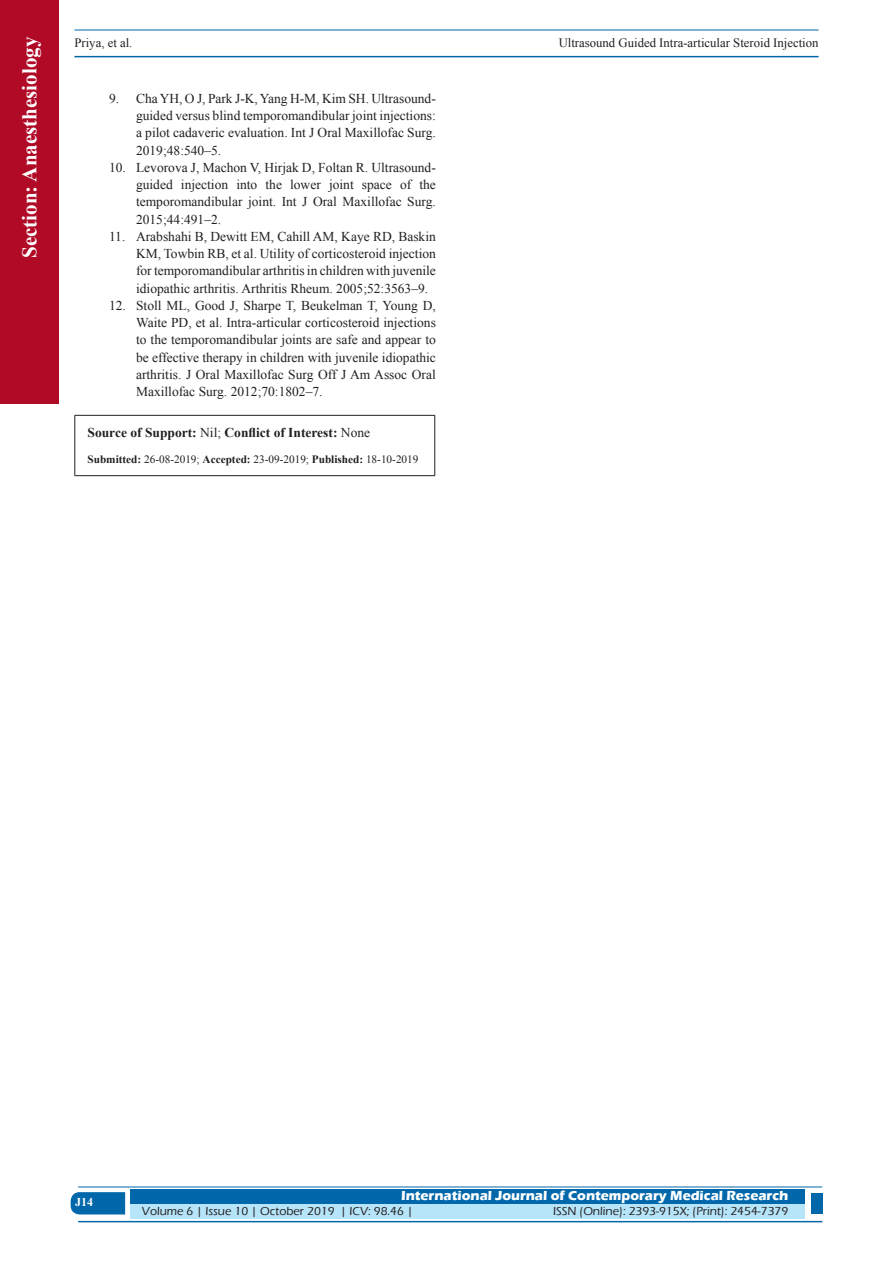
<style>
.page{position:relative;width:893px;height:1263px;background:#fff}
.page>*{position:absolute;margin:0;border:0;box-sizing:border-box;transform-origin:0 0}
.t1{font:700 21px "Times New Roman";color:#fff}
.t2{font:13.5px/17.2px "Times New Roman";color:#231f20;text-align:justify}
.t3{font:700 13.5px "Eras ITC";color:#fff}
.SOS_New{font:700 13.5px "Times New Roman";color:#231f20}
.t4{font:12.75px "Times New Roman";color:#231f20}
.t5{font:500 12px "Eras ITC";color:#231f20}
.t6{font:700 12px "Times New Roman";color:#fff}
.SOS_New-2{font:11.25px "Times New Roman";color:#231f20}
.s1{font-weight:400}
.s2{font-weight:700}
</style>
<div class="page">
<hr style="left:74px;top:30px;width:745px;height:1px;background:#0067aa">
<hr style="left:74px;top:56px;width:745px;height:1px;background:#0067aa">
<svg style="left:71px;top:1192px;width:54px;height:22px"></svg>
<div style="left:130px;top:1189px;width:674px;height:15px;background:#0067aa"></div>
<div style="left:130px;top:1204px;width:674px;height:15px;background:#b6e4f9"></div>
<hr style="left:78px;top:1186px;width:744px;height:1px;background:#0067aa">
<hr style="left:78px;top:1221px;width:744px;height:1px;background:#0067aa">
<div style="left:811px;top:1193px;width:11px;height:21px;background:#0067aa"></div>
<div style="left:0;top:0;width:59px;height:404px;background:#b00a27"></div>
<hr style="left:74px;top:415px;width:361px;height:1px;background:#231f20">
<hr style="left:74px;top:416px;width:1px;height:59px;background:#231f20">
<hr style="left:434px;top:416px;width:1px;height:59px;background:#231f20">
<hr style="left:74px;top:475px;width:361px;height:1px;background:#231f20">
<h1 class="t1" style="left:15px;top:258px;width:223px;rotate:-90deg">Section: Anaesthesiology</h1>
<p class="t4" style="left:74px;top:35px;width:60px">Priya, et al.</p>
<p class="t4" style="left:559px;top:35px;width:261px">Ultrasound Guided Intra-articular Steroid Injection</p>
<p class="t2" style="left:136px;top:90px;width:301px;text-indent:-27px">9. Cha YH, O J, Park J-K, Yang H-M, Kim SH. Ultrasound&shy;guided versus blind temporomandibular joint injections: a pilot cadaveric evaluation. Int J Oral Maxillofac Surg.<br>2019;48:540–5.</p>
<p class="t2" style="left:136px;top:159px;width:301px;text-indent:-27px">10. Levorova J, Machon V, Hirjak D, Foltan R. Ultrasound&shy;guided injection into the lower joint space of the temporomandibular joint. Int J Oral Maxillofac Surg.<br>2015;44:491–2.</p>
<p class="t2" style="left:136px;top:228px;width:301px;text-indent:-27px">11. Arabshahi B, Dewitt EM, Cahill AM, Kaye RD, Baskin KM, Towbin RB, et al. Utility of corticosteroid injection for temporomandibular arthritis in children with juvenile idiopathic arthritis. Arthritis Rheum. 2005;52:3563–9.</p>
<p class="t2" style="left:136px;top:297px;width:301px;text-indent:-27px">12. Stoll ML, Good J, Sharpe T, Beukelman T, Young D, Waite PD, et al. Intra-articular corticosteroid injections to the temporomandibular joints are safe and appear to be effective therapy in children with juvenile idiopathic arthritis. J Oral Maxillofac Surg Off J Am Assoc Oral Maxillofac Surg. 2012;70:1802–7.</p>
<p class="SOS_New" style="left:88px;top:424px;width:284px">Source of Support: <span class="s1">Nil;</span> Conflict of Interest: <span class="s1">None</span></p>
<p class="SOS_New-2" style="left:88px;top:452px;width:332px"><span class="s2">Submitted:</span> 26-08-2019; <span class="s2">Accepted:</span> 23-09-2019; <span class="s2">Published:</span> 18-10-2019</p>
<h4 class="t6" style="left:75px;top:1194px;width:19px">J14</h4>
<p class="t3" style="left:401px;top:1188px;width:389px">International Journal of Contemporary Medical Research</p>
<p class="t5" style="left:142px;top:1204px;width:273px">Volume 6 | Issue 10 | October 2019 | ICV: 98.46 |</p>
<p class="t5" style="left:553px;top:1204px;width:237px">ISSN (Online): 2393-915X; (Print): 2454-7379</p>
</div>
